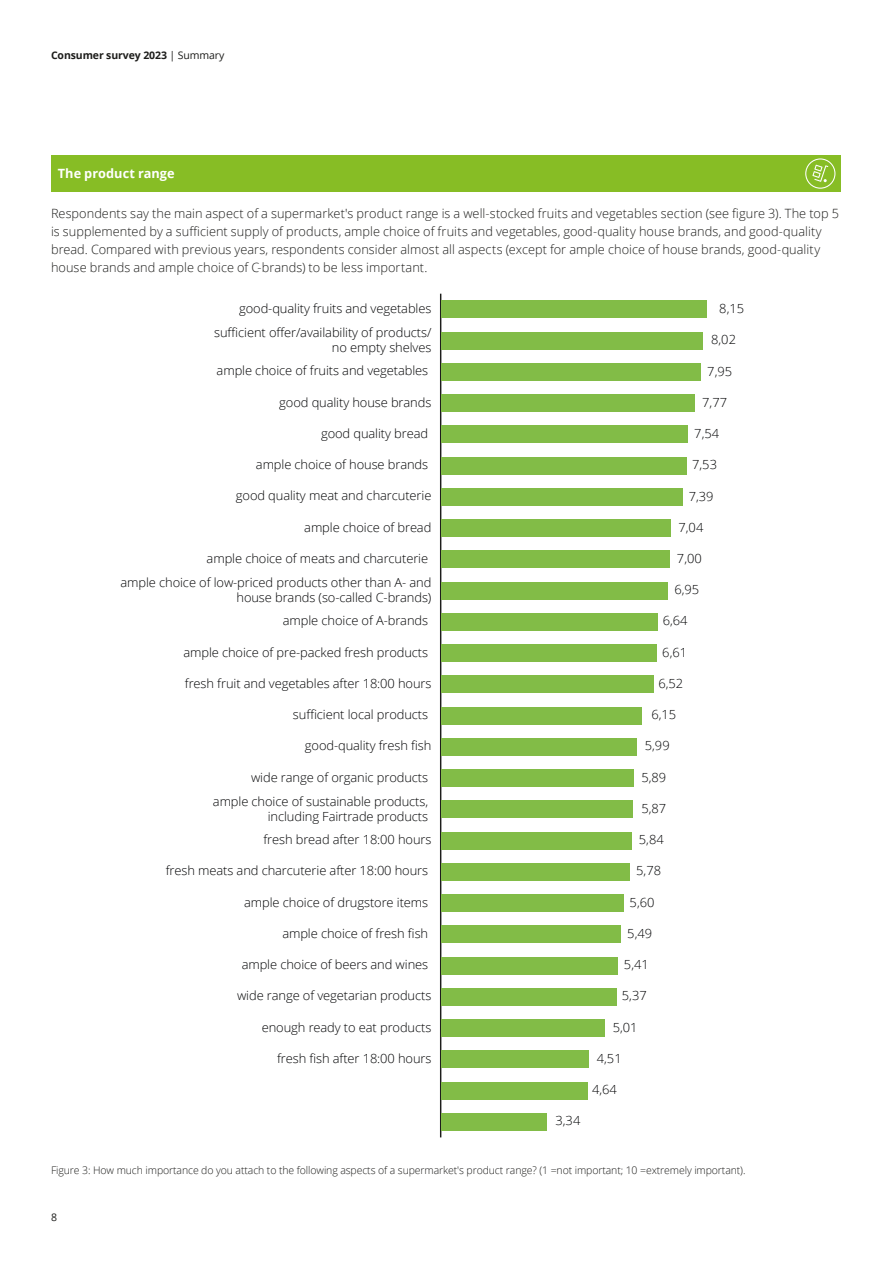
<style>
.page{position:relative;width:893px;height:1263px;background:#fff}
.page>*{position:absolute;margin:0;border:0;box-sizing:border-box;transform-origin:0 0}
.Body_copy__8_5_12pt{font:300 12.75px/18px "Open Sans";letter-spacing:.005em;color:#1d1d1b}
.Subhead_A__8_5_12pt{font:700 12.75px "Open Sans";letter-spacing:.005em;color:#fff}
.t1{font:300 12.6px/23.9px "Open Sans";letter-spacing:-.01em;color:#020304;text-align:right}
.Disclaimers__7_9_5pt{font:300 10.5px "Open Sans";letter-spacing:-.01em;color:#1d1d1b}
.Brochure_title___Left_pg__folio_7_9_5pt{font:700 10.5px "Open Sans";letter-spacing:-.01em;color:#1d1d1b}
.t2{font:10.5px "Open Sans";color:#1d1d1b}
.s1{font-weight:400}
</style>
<div class="page">
<div style="left:51px;top:155px;width:789px;height:37px;background:#87bd25"></div>
<svg style="left:805px;top:158px;width:30px;height:31px"></svg>
<hr style="left:440px;top:294px;width:1px;height:843px;background:#1d1d1b">
<div style="left:441px;top:301px;width:266px;height:17px;background:#82bc47"></div>
<div style="left:441px;top:332px;width:262px;height:17px;background:#82bc47"></div>
<div style="left:441px;top:363px;width:260px;height:18px;background:#82bc47"></div>
<div style="left:441px;top:394px;width:254px;height:18px;background:#82bc47"></div>
<div style="left:441px;top:426px;width:246px;height:17px;background:#82bc47"></div>
<div style="left:441px;top:457px;width:246px;height:17px;background:#82bc47"></div>
<div style="left:441px;top:488px;width:241px;height:17px;background:#82bc47"></div>
<div style="left:441px;top:519px;width:230px;height:18px;background:#82bc47"></div>
<div style="left:441px;top:550px;width:229px;height:18px;background:#82bc47"></div>
<div style="left:441px;top:582px;width:227px;height:17px;background:#82bc47"></div>
<div style="left:441px;top:613px;width:217px;height:17px;background:#82bc47"></div>
<div style="left:441px;top:644px;width:216px;height:18px;background:#82bc47"></div>
<div style="left:441px;top:675px;width:213px;height:18px;background:#82bc47"></div>
<div style="left:441px;top:707px;width:201px;height:17px;background:#82bc47"></div>
<div style="left:441px;top:738px;width:196px;height:17px;background:#82bc47"></div>
<div style="left:441px;top:769px;width:193px;height:18px;background:#82bc47"></div>
<div style="left:441px;top:800px;width:192px;height:18px;background:#82bc47"></div>
<div style="left:441px;top:832px;width:191px;height:17px;background:#82bc47"></div>
<div style="left:441px;top:863px;width:189px;height:17px;background:#82bc47"></div>
<div style="left:441px;top:894px;width:183px;height:18px;background:#82bc47"></div>
<div style="left:441px;top:925px;width:179px;height:18px;background:#82bc47"></div>
<div style="left:441px;top:957px;width:177px;height:17px;background:#82bc47"></div>
<div style="left:441px;top:988px;width:176px;height:17px;background:#82bc47"></div>
<div style="left:441px;top:1019px;width:164px;height:18px;background:#82bc47"></div>
<div style="left:441px;top:1050px;width:148px;height:18px;background:#82bc47"></div>
<div style="left:441px;top:1082px;width:147px;height:17px;background:#82bc47"></div>
<div style="left:441px;top:1113px;width:105px;height:17px;background:#82bc47"></div>
<p class="Brochure_title___Left_pg__folio_7_9_5pt" style="left:51px;top:48px;width:175px">Consumer survey 2023 <span class="s1">| Summary</span></p>
<p class="Subhead_A__8_5_12pt" style="left:58px;top:165px;width:118px">The product range</p>
<p class="Body_copy__8_5_12pt" style="left:51px;top:204px;width:789px">Respondents say the main aspect of a supermarket's product range is a well-stocked fruits and vegetables section (see figure 3). The top 5 is supplemented by a sufficient supply of products, ample choice of fruits and vegetables, good-quality house brands, and good-quality bread. Compared with previous years, respondents consider almost all aspects (except for ample choice of house brands, good-quality house brands and ample choice of C-brands) to be less important.</p>
<p class="t1" style="left:214px;top:296px;width:219px">good-quality fruits and vegetables sufficient offer/availability of products/</p>
<p class="t1" style="left:217px;top:335px;width:216px">no empty shelves<br>ample choice of fruits and vegetables</p>
<p class="t1" style="left:279px;top:390px;width:154px">good quality house brands</p>
<p class="t1" style="left:321px;top:421px;width:109px">good quality bread</p>
<p class="t1" style="left:256px;top:452px;width:174px">ample choice of house brands</p>
<p class="t1" style="left:236px;top:484px;width:197px">good quality meat and charcuterie</p>
<p class="t1" style="left:304px;top:515px;width:129px">ample choice of bread</p>
<p class="t1" style="left:120px;top:546px;width:312px">ample choice of meats and charcuterie<br>ample choice of low-priced products other than A- and</p>
<p class="t1" style="left:236px;top:585px;width:196px">house brands (so-called C-brands) ample choice of A-brands</p>
<p class="t1" style="left:183px;top:640px;width:246px">ample choice of pre-packed fresh products</p>
<p class="t1" style="left:719px;top:296px;width:26px">8,15</p>
<p class="t1" style="left:711px;top:327px;width:26px">8,02</p>
<p class="t1" style="left:707px;top:359px;width:26px">7,95</p>
<p class="t1" style="left:702px;top:390px;width:26px">7,77</p>
<p class="t1" style="left:694px;top:421px;width:26px">7,54</p>
<p class="t1" style="left:692px;top:452px;width:26px">7,53</p>
<p class="t1" style="left:689px;top:484px;width:26px">7,39</p>
<p class="t1" style="left:678px;top:515px;width:26px">7,04</p>
<p class="t1" style="left:677px;top:546px;width:26px">7,00</p>
<p class="t1" style="left:674px;top:577px;width:26px">6,95</p>
<p class="t1" style="left:663px;top:609px;width:26px">6,64</p>
<p class="t1" style="left:662px;top:640px;width:26px">6,61</p>
<p class="t1" style="left:658px;top:671px;width:26px">6,52</p>
<p class="t1" style="left:651px;top:702px;width:26px">6,15</p>
<p class="t1" style="left:645px;top:734px;width:26px">5,99</p>
<p class="t1" style="left:641px;top:765px;width:26px">5,89</p>
<p class="t1" style="left:641px;top:796px;width:26px">5,87</p>
<p class="t1" style="left:639px;top:827px;width:26px">5,84</p>
<p class="t1" style="left:636px;top:858px;width:26px">5,78</p>
<p class="t1" style="left:630px;top:890px;width:26px">5,60</p>
<p class="t1" style="left:627px;top:921px;width:26px">5,49</p>
<p class="t1" style="left:624px;top:952px;width:26px">5,41</p>
<p class="t1" style="left:622px;top:983px;width:26px">5,37</p>
<p class="t1" style="left:613px;top:1015px;width:26px">5,01</p>
<p class="t1" style="left:597px;top:1046px;width:26px">4,51</p>
<p class="t1" style="left:592px;top:1077px;width:26px">4,64</p>
<p class="t1" style="left:185px;top:671px;width:248px">fresh fruit and vegetables after 18:00 hours</p>
<p class="t1" style="left:293px;top:702px;width:137px">sufficient local products</p>
<p class="t1" style="left:305px;top:733px;width:128px">good-quality fresh fish</p>
<p class="t1" style="left:213px;top:765px;width:217px">wide range of organic products ample choice of sustainable products,</p>
<p class="t1" style="left:263px;top:804px;width:170px;text-align:center">including Fairtrade products fresh bread after 18:00 hours</p>
<p class="t1" style="left:166px;top:858px;width:264px">fresh meats and charcuterie after 18:00 hours</p>
<p class="t1" style="left:244px;top:890px;width:185px">ample choice of drugstore items</p>
<p class="t1" style="left:282px;top:921px;width:147px">ample choice of fresh fish</p>
<p class="t1" style="left:242px;top:952px;width:188px">ample choice of beers and wines</p>
<p class="t1" style="left:237px;top:983px;width:196px">wide range of vegetarian products</p>
<p class="t1" style="left:262px;top:1015px;width:171px">enough ready to eat products</p>
<p class="t1" style="left:277px;top:1046px;width:156px">fresh fish after 18:00 hours</p>
<p class="t1" style="left:555px;top:1108px;width:26px">3,34</p>
<p class="Disclaimers__7_9_5pt" style="left:51px;top:1163px;width:696px">Figure 3: How much importance do you attach to the following aspects of a supermarket's product range? (1 =not important; 10 =extremely important).</p>
<p class="t2" style="left:51px;top:1210px;width:8px">8</p>
</div>
